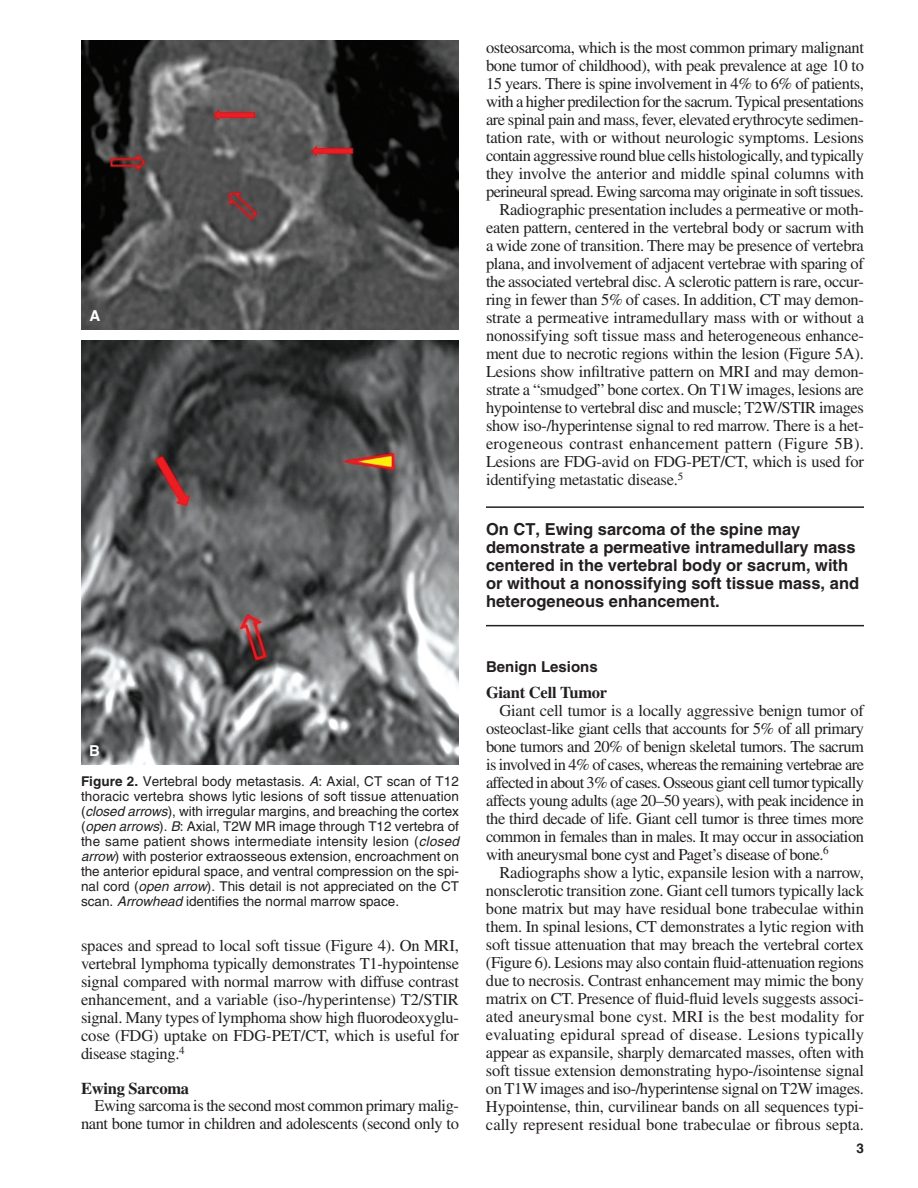
<style>
.page{position:relative;width:918px;height:1188px;background:#fff}
.page>*{position:absolute;margin:0;border:0;box-sizing:border-box;transform-origin:0 0}
.t1{font:16.5px/18px "Times";letter-spacing:-.015em;color:#231f20;text-align:justify}
.t2{font:700 16.5px/18px "Helvetica";color:#231f20}
.t3{font:16.5px "Times";letter-spacing:-.035em;color:#231f20}
.t4{font:16.5px "Times";letter-spacing:.015em;color:#231f20}
.t5{font:700 16.5px "Times";letter-spacing:-.015em;color:#231f20}
.t6{font:700 15px "Helvetica";color:#231f20}
.t7{font:700 15px "Helvetica";color:#fff}
.t8{font:13.5px/15px "Helvetica";color:#231f20;text-align:justify}
.t9{font:700 13.5px "Helvetica";color:#231f20}
.s1{font-weight:700}
.s2{font-style:italic}
</style>
<div class="page">
<hr style="left:486px;top:506px;width:378px;height:2px;background:#231f20">
<hr style="left:486px;top:625px;width:378px;height:1px;background:#231f20">
<img style="left:81px;top:40px;width:378px;height:290px">
<img style="left:81px;top:340px;width:378px;height:425px">
<p class="t7" style="left:90px;top:307px;width:12px">A</p>
<p class="t7" style="left:89px;top:742px;width:12px">B</p>
<p class="t8" style="left:81px;top:775px;width:380px"><span class="s1">Figure 2.</span> Vertebral body metastasis. <span class="s2">A</span>: Axial, CT scan of T12 thoracic vertebra shows lytic lesions of soft tissue attenuation (<span class="s2">closed arrows</span>), with irregular margins, and breaching the cortex (<span class="s2">open arrows</span>). <span class="s2">B</span>: Axial, T2W MR image through T12 vertebra of the same patient shows intermediate intensity lesion (<span class="s2">closed arrow</span>) with posterior extraosseous extension, encroachment on the anterior epidural space, and ventral compression on the spi&shy;nal cord (<span class="s2">open arrow</span>). This detail is not appreciated on the CT scan. <span class="s2">Arrowhead</span> identifies the normal marrow space.</p>
<p class="t1" style="left:81px;top:938px;width:380px">spaces and spread to local soft tissue (Figure 4). On MRI, vertebral lymphoma typically demonstrates T1-hypointense signal compared with normal marrow with diffuse contrast enhancement, and a variable (iso-/hyperintense) T2/STIR signal. Many types of lymphoma show high fluorodeoxyglu&shy;cose (FDG) uptake on FDG-PET/CT, which is useful for disease staging.<sup>4</sup></p>
<p class="t5" style="left:81px;top:1082px;width:110px">Ewing Sarcoma</p>
<p class="t1" style="left:81px;top:1099px;width:379px;text-align:right">Ewing sarcoma is the second most common primary malig&shy;nant bone tumor in children and adolescents (second only to</p>
<p class="t1" style="left:486px;top:41px;width:380px">osteosarcoma, which is the most common primary malignant</p>
<p class="t1" style="left:486px;top:59px;width:380px">bone tumor of childhood), with peak prevalence at age 10 to</p>
<p class="t1" style="left:486px;top:77px;width:380px">15 years. There is spine involvement in 4% to 6% of patients,</p>
<p class="t3" style="left:486px;top:96px;width:379px">with a higher predilection for the sacrum. Typical presentations</p>
<p class="t1" style="left:486px;top:113px;width:379px">are spinal pain and mass, fever, elevated erythrocyte sedimen-</p>
<p class="t1" style="left:486px;top:131px;width:380px">tation rate, with or without neurologic symptoms. Lesions</p>
<p class="t3" style="left:486px;top:150px;width:380px">contain aggressive round blue cells histologically, and typically</p>
<p class="t1" style="left:486px;top:166px;width:379px">they involve the anterior and middle spinal columns with</p>
<p class="t3" style="left:486px;top:186px;width:379px">perineural spread. Ewing sarcoma may originate in soft tissues.</p>
<p class="t1" style="left:500px;top:202px;width:366px">Radiographic presentation includes a permeative or moth-</p>
<p class="t1" style="left:486px;top:220px;width:380px">eaten pattern, centered in the vertebral body or sacrum with</p>
<p class="t1" style="left:486px;top:238px;width:379px">a wide zone of transition. There may be presence of vertebra</p>
<p class="t1" style="left:486px;top:256px;width:379px">plana, and involvement of adjacent vertebrae with sparing of</p>
<p class="t1" style="left:486px;top:274px;width:380px">the associated vertebral disc. A sclerotic pattern is rare, occur-</p>
<p class="t1" style="left:486px;top:292px;width:380px">ring in fewer than 5% of cases. In addition, CT may demon-</p>
<p class="t1" style="left:486px;top:310px;width:379px">strate a permeative intramedullary mass with or without a</p>
<p class="t1" style="left:486px;top:328px;width:380px">nonossifying soft tissue mass and heterogeneous enhance-</p>
<p class="t1" style="left:486px;top:346px;width:380px">ment due to necrotic regions within the lesion (Figure 5A).</p>
<p class="t1" style="left:486px;top:364px;width:379px">Lesions show infiltrative pattern on MRI and may demon-</p>
<p class="t1" style="left:486px;top:382px;width:379px">strate a “smudged” bone cortex. On T1W images, lesions are</p>
<p class="t1" style="left:486px;top:400px;width:380px">hypointense to vertebral disc and muscle; T2W/STIR images</p>
<p class="t1" style="left:486px;top:418px;width:380px">show iso-/hyperintense signal to red marrow. There is a het-</p>
<p class="t4" style="left:486px;top:438px;width:380px">erogeneous contrast enhancement pattern (Figure 5B).</p>
<p class="t1" style="left:486px;top:454px;width:379px">Lesions are FDG-avid on FDG-PET/CT, which is used for</p>
<p class="t1" style="left:486px;top:472px;width:199px">identifying metastatic disease.<sup>5</sup></p>
<p class="t2" style="left:486px;top:521px;width:375px">On CT, Ewing sarcoma of the spine may demonstrate a permeative intramedullary mass centered in the vertebral body or sacrum, with or without a nonossifying soft tissue mass, and heterogeneous enhancement.</p>
<p class="t6" style="left:486px;top:661px;width:113px">Benign Lesions</p>
<p class="t5" style="left:486px;top:686px;width:123px">Giant Cell Tumor</p>
<p class="t1" style="left:486px;top:703px;width:380px;text-indent:14px">Giant cell tumor is a locally aggressive benign tumor of osteoclast-like giant cells that accounts for 5% of all primary bone tumors and 20% of benign skeletal tumors. The sacrum is involved in 4% of cases, whereas the remaining vertebrae are affected in about 3% of cases. Osseous giant cell tumor typically affects young adults (age 20–50 years), with peak incidence in the third decade of life. Giant cell tumor is three times more common in females than in males. It may occur in association with aneurysmal bone cyst and Paget’s disease of bone.<sup>6</sup></p>
<p class="t1" style="left:486px;top:865px;width:380px;text-indent:14px">Radiographs show a lytic, expansile lesion with a narrow, nonsclerotic transition zone. Giant cell tumors typically lack bone matrix but may have residual bone trabeculae within them. In spinal lesions, CT demonstrates a lytic region with soft tissue attenuation that may breach the vertebral cortex (Figure 6). Lesions may also contain fluid-attenuation regions due to necrosis. Contrast enhancement may mimic the bony matrix on CT. Presence of fluid-fluid levels suggests associ&shy;ated aneurysmal bone cyst. MRI is the best modality for evaluating epidural spread of disease. Lesions typically appear as expansile, sharply demarcated masses, often with soft tissue extension demonstrating hypo-/isointense signal on T1W images and iso-/hyperintense signal on T2W images.<br>Hypointense, thin, curvilinear bands on all sequences typi&shy;cally represent residual bone trabeculae or fibrous septa.</p>
<p class="t9" style="left:856px;top:1143px;width:9px">3</p>
</div>
